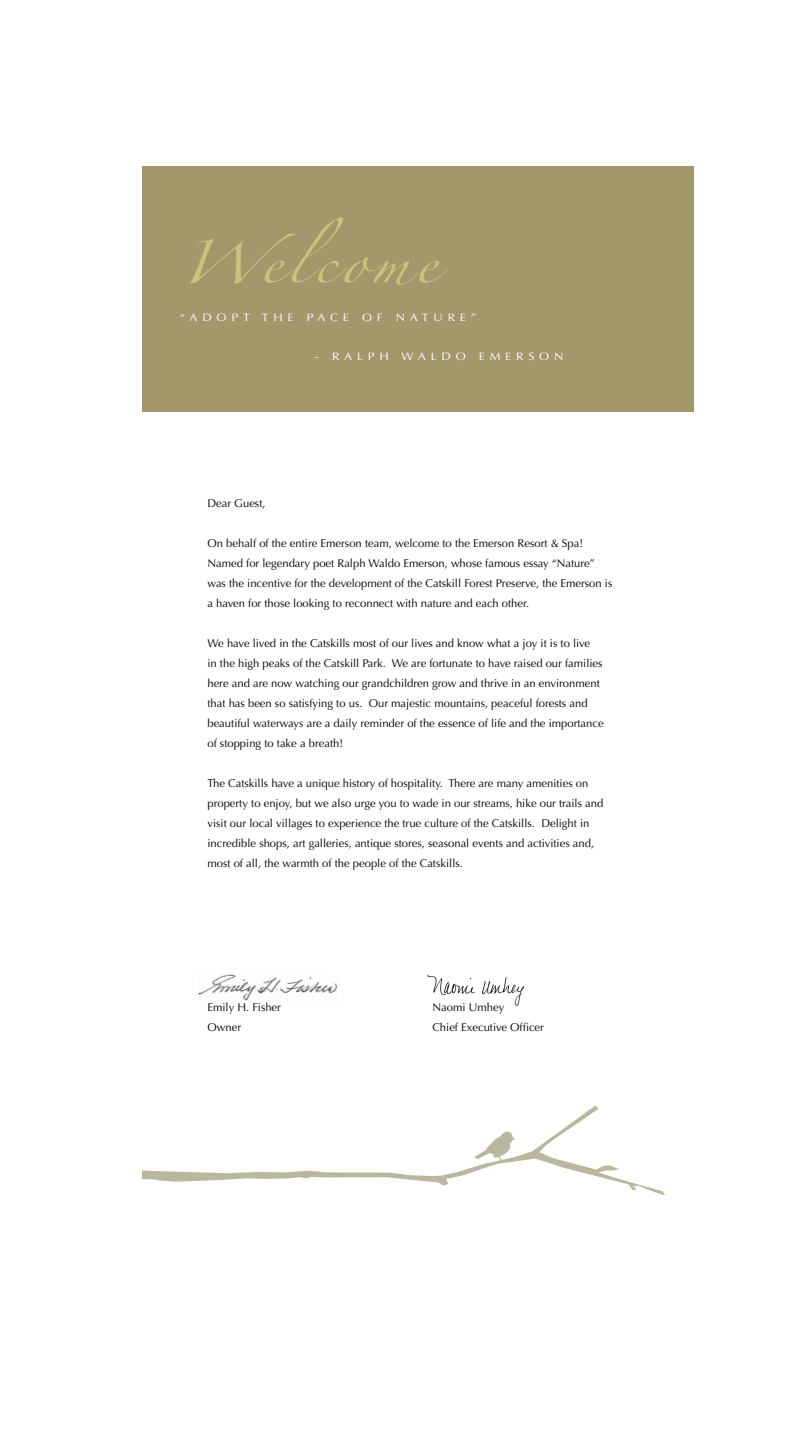
<style>
.page{position:relative;width:810px;height:1440px;background:#fff}
.page>*{position:absolute;margin:0;border:0;box-sizing:border-box;transform-origin:0 0}
.t1{font:38.75px "Zapfino";letter-spacing:.1em;color:#cbc37b;scale:1.12 1}
.t2{font:11.25px/20px "Optima";color:#000}
.t3{font:10.75px "Optima";letter-spacing:.4em;color:#fff;scale:1.12 1}
</style>
<div class="page">
<div style="left:142px;top:166px;width:551px;height:246px;background:#a3976b"></div>
<img style="left:198px;top:974px;width:139px;height:27px">
<img style="left:427px;top:974px;width:97px;height:32px">
<svg style="left:142px;top:1105px;width:523px;height:91px"></svg>
<svg style="left:474px;top:1130px;width:42px;height:34px"></svg>
<h1 class="t1" style="left:180px;top:246px;width:231px">Welcome</h1>
<p class="t3" style="left:180px;top:311px;width:266px">“ADOPT THE PACE OF NATURE”</p>
<p class="t3" style="left:315px;top:350px;width:223px">- RALPH WALDO EMERSON</p>
<p class="t2" style="left:207px;top:493px;width:60px">Dear Guest,</p>
<p class="t2" style="left:207px;top:533px;width:407px">On behalf of the entire Emerson team, welcome to the Emerson Resort &amp; Spa!<br>Named for legendary poet Ralph Waldo Emerson, whose famous essay “Nature” was the incentive for the development of the Catskill Forest Preserve, the Emerson is a haven for those looking to reconnect with nature and each other.</p>
<p class="t2" style="left:207px;top:633px;width:398px">We have lived in the Catskills most of our lives and know what a joy it is to live<br>in the high peaks of the Catskill Park. We are fortunate to have raised our families here and are now watching our grandchildren grow and thrive in an environment that has been so satisfying to us. Our majestic mountains, peaceful forests and beautiful waterways are a daily reminder of the essence of life and the importance of stopping to take a breath!</p>
<p class="t2" style="left:207px;top:773px;width:397px">The Catskills have a unique history of hospitality. There are many amenities on property to enjoy, but we also urge you to wade in our streams, hike our trails and visit our local villages to experience the true culture of the Catskills. Delight in incredible shops, art galleries, antique stores, seasonal events and activities and, most of all, the warmth of the people of the Catskills.</p>
<p class="t2" style="left:207px;top:997px;width:75px">Emily H. Fisher</p>
<p class="t2" style="left:432px;top:997px;width:73px">Naomi Umhey</p>
<p class="t2" style="left:207px;top:1017px;width:35px">Owner</p>
<p class="t2" style="left:432px;top:1017px;width:113px">Chief Executive Officer</p>
</div>
